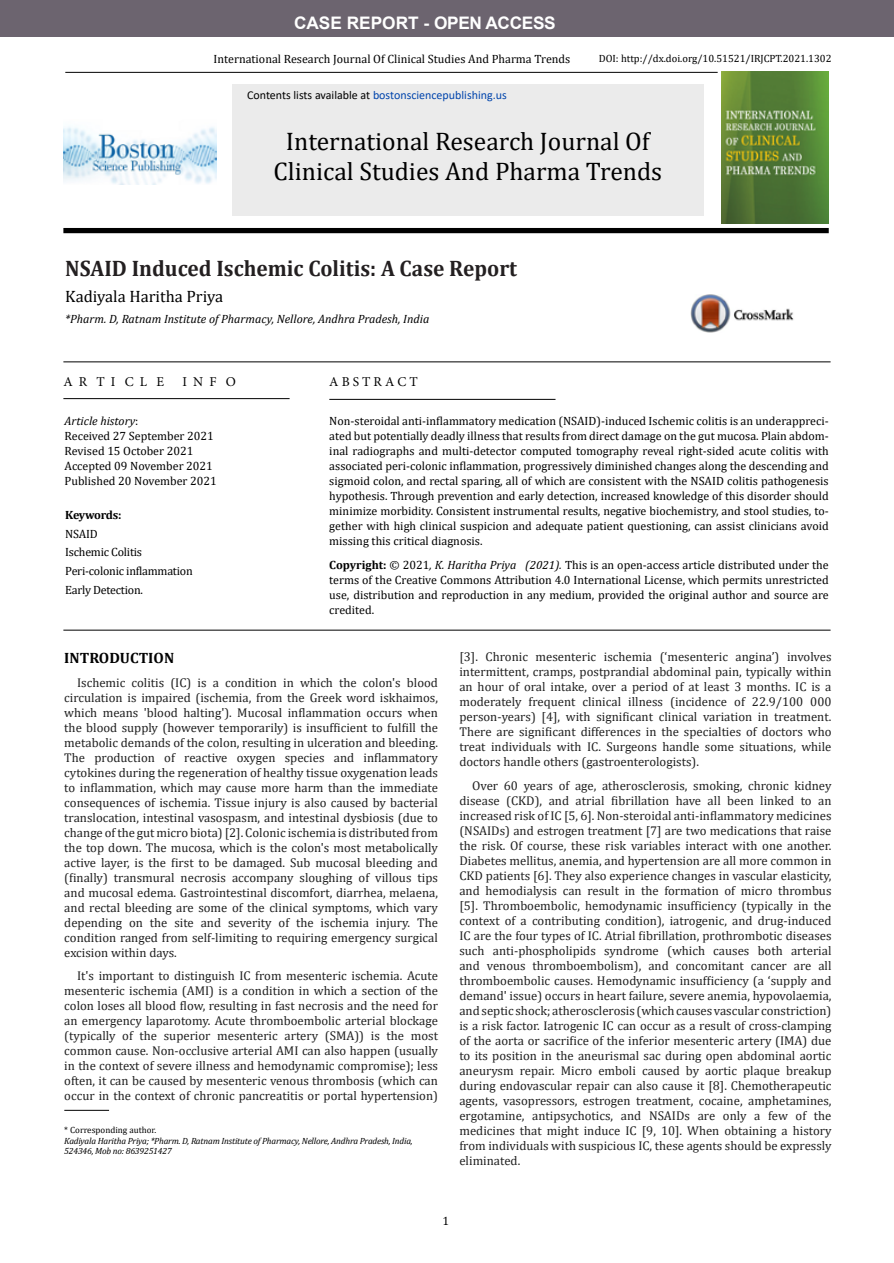
<style>
.page{position:relative;width:894px;height:1263px;background:#fff}
.page>*{position:absolute;margin:0;border:0;box-sizing:border-box;transform-origin:0 0}
.t1{font:25.5px/30.6px "Cambria";color:#000;text-align:center}
.t2{font:700 22.5px "Cambria";color:#231f20;scale:.95 1}
.t3{font:700 17.25px "Arial";color:#fff}
.t4{font:700 17.25px "Arial";letter-spacing:-.02em;color:#fff}
.t5{font:16.5px "Cambria";color:#000}
.t6{font:700 15px "Cambria";color:#000}
.t7{font:13.5px "Minion Pro";color:#000}
.t8{font:12.75px/15px "Cambria";color:#212121;text-align:justify}
.t9{font:12px/15px "Cambria";color:#000;text-align:justify}
.t10{font:italic 12px "Cambria";color:#000}
.t11{font:12px/18.6px "Cambria";letter-spacing:-.02em;color:#000}
.t12{font:12px "Calibri";color:#0044ac}
.t13{font:700 12px "Cambria";letter-spacing:-.035em;color:#000}
.t14{font:10.5px "Cambria";color:#000}
.t15{font:italic 9px/10.8px "Cambria";letter-spacing:-.02em;color:#000}
.t16{font:9px "Cambria";color:#000}
.s1{color:#000}
.s2{font-style:italic}
.s3{font-weight:700}
</style>
<div class="page">
<div style="left:1px;top:0;width:892px;height:37px;background:#6c646f"></div>
<div style="left:232px;top:84px;width:471px;height:131px;background:#ebebeb"></div>
<img style="left:721px;top:72px;width:107px;height:152px">
<img style="left:63px;top:126px;width:153px;height:59px">
<div style="left:63px;top:228px;width:765px;height:5px;background:#000"></div>
<hr style="left:64px;top:1110px;width:45px;height:1px;background:#000">
<img style="left:690px;top:295px;width:104px;height:38px">
<hr style="left:65px;top:72px;width:652px;height:1px;background:#000">
<hr style="left:63px;top:361px;width:767px;height:1px;background:#000">
<hr style="left:63px;top:630px;width:767px;height:1px;background:#000">
<hr style="left:63px;top:398px;width:226px;height:1px;background:#000">
<hr style="left:329px;top:399px;width:226px;height:1px;background:#000">
<h3 class="t3" style="left:294px;top:11px;width:263px">CASE REPORT - OPEN ACCESS</h3>
<p class="t9" style="left:213px;top:52px;width:358px">International Research Journal Of Clinical Studies And Pharma Trends</p>
<p class="t12" style="left:247px;top:86px;width:261px"><span class="s1">Contents lists available at</span> bostonsciencepublishing.us</p>
<h1 class="t1" style="left:273px;top:126px;width:390px">International Research Journal Of<br>Clinical Studies And Pharma Trends</h1>
<h3 class="t3" style="left:284px;top:11px;width:115px">RESEARCH A</h3>
<h3 class="t4" style="left:420px;top:11px;width:178px">ICLE - OPEN ACCESS</h3>
<p class="t14" style="left:598px;top:52px;width:234px">DOI: http://dx.doi.org/10.51521/IRJCPT.2021.1302</p>
<h2 class="t2" style="left:65px;top:252px;width:477px">NSAID Induced Ischemic Colitis: A Case Report</h2>
<p class="t5" style="left:65px;top:286px;width:159px">Kadiyala Haritha Priya</p>
<p class="t10" style="left:65px;top:310px;width:365px">*Pharm. D, Ratnam Institute of Pharmacy, Nellore, Andhra Pradesh, India</p>
<p class="t7" style="left:63px;top:373px;width:102px">A R T I C L E</p>
<p class="t7" style="left:182px;top:373px;width:55px">I N F O</p>
<p class="t9" style="left:65px;top:414px;width:154px;text-align:left"><span class="s2">Article history</span>:<br>Received 27 September 2021<br>Revised 15 October 2021<br>Accepted 09 November 2021<br>Published 20 November 2021</p>
<p class="t13" style="left:65px;top:506px;width:58px">Keywords:</p>
<p class="t11" style="left:65px;top:524px;width:129px">NSAID<br>Ischemic Colitis<br>Peri-colonic inflammation<br>Early Detection.</p>
<p class="t7" style="left:329px;top:373px;width:90px">A B S T R A C T</p>
<p class="t9" style="left:329px;top:414px;width:500px">Non-steroidal anti-inflammatory medication (NSAID)-induced Ischemic colitis is an underappreci&shy;ated but potentially deadly illness that results from direct damage on the gut mucosa. Plain abdom&shy;inal radiographs and multi-detector computed tomography reveal right-sided acute colitis with associated peri-colonic inflammation, progressively diminished changes along the descending and sigmoid colon, and rectal sparing, all of which are consistent with the NSAID colitis pathogenesis hypothesis. Through prevention and early detection, increased knowledge of this disorder should minimize morbidity. Consistent instrumental results, negative biochemistry, and stool studies, to&shy;gether with high clinical suspicion and adequate patient questioning, can assist clinicians avoid missing this critical diagnosis.</p>
<p class="t9" style="left:329px;top:557px;width:500px"><span class="s3">Copyright:</span> © 2021<span class="s2">, K. Haritha Priya (2021).</span> This is an open-access article distributed under the terms of the Creative Commons Attribution 4.0 International License, which permits unrestricted use, distribution and reproduction in any medium, provided the original author and source are credited.</p>
<p class="t6" style="left:64px;top:647px;width:111px">INTRODUCTION</p>
<p class="t8" style="left:64px;top:675px;width:375px;text-indent:13px">Ischemic colitis (IC) is a condition in which the colon's blood circulation is impaired (ischemia, from the Greek word iskhaimos, which means 'blood halting'). Mucosal inflammation occurs when the blood supply (however temporarily) is insufficient to fulfill the metabolic demands of the colon, resulting in ulceration and bleeding.<br>The production of reactive oxygen species and inflammatory cytokines during the regeneration of healthy tissue oxygenation leads to inflammation, which may cause more harm than the immediate consequences of ischemia. Tissue injury is also caused by bacterial translocation, intestinal vasospasm, and intestinal dysbiosis (due to change of the gut micro biota) [2]. Colonic ischemia is distributed from the top down. The mucosa, which is the colon's most metabolically active layer, is the first to be damaged. Sub mucosal bleeding and (finally) transmural necrosis accompany sloughing of villous tips and mucosal edema. Gastrointestinal discomfort, diarrhea, melaena, and rectal bleeding are some of the clinical symptoms, which vary depending on the site and severity of the ischemia injury. The condition ranged from self-limiting to requiring emergency surgical excision within days.</p>
<p class="t8" style="left:64px;top:968px;width:375px;text-indent:13px">It's important to distinguish IC from mesenteric ischemia. Acute mesenteric ischemia (AMI) is a condition in which a section of the colon loses all blood flow, resulting in fast necrosis and the need for an emergency laparotomy. Acute thromboembolic arterial blockage (typically of the superior mesenteric artery (SMA)) is the most common cause. Non-occlusive arterial AMI can also happen (usually in the context of severe illness and hemodynamic compromise); less often, it can be caused by mesenteric venous thrombosis (which can occur in the context of chronic pancreatitis or portal hypertension)</p>
<p class="t16" style="left:64px;top:1124px;width:93px">* Corresponding author.</p>
<p class="t15" style="left:64px;top:1134px;width:350px">Kadiyala Haritha Priya; *Pharm. D, Ratnam Institute of Pharmacy, Nellore, Andhra Pradesh, India,<br>524346, Mob no: 8639251427</p>
<p class="t8" style="left:459px;top:649px;width:373px">[3]. Chronic mesenteric ischemia (‘mesenteric angina’) involves intermittent, cramps, postprandial abdominal pain, typically within an hour of oral intake, over a period of at least 3 months. IC is a moderately frequent clinical illness (incidence of 22.9/100 000 person-years) [4], with significant clinical variation in treatment.<br>There are significant differences in the specialties of doctors who treat individuals with IC. Surgeons handle some situations, while doctors handle others (gastroenterologists).</p>
<p class="t8" style="left:459px;top:778px;width:373px;text-indent:13px">Over 60 years of age, atherosclerosis, smoking, chronic kidney disease (CKD), and atrial fibrillation have all been linked to an increased risk of IC [5, 6]. Non-steroidal anti-inflammatory medicines (NSAIDs) and estrogen treatment [7] are two medications that raise the risk. Of course, these risk variables interact with one another.<br>Diabetes mellitus, anemia, and hypertension are all more common in CKD patients [6]. They also experience changes in vascular elasticity, and hemodialysis can result in the formation of micro thrombus [5]. Thromboembolic, hemodynamic insufficiency (typically in the context of a contributing condition), iatrogenic, and drug-induced IC are the four types of IC. Atrial fibrillation, prothrombotic diseases such anti-phospholipids syndrome (which causes both arterial and venous thromboembolism), and concomitant cancer are all thromboembolic causes. Hemodynamic insufficiency (a ‘supply and demand' issue) occurs in heart failure, severe anemia, hypovolaemia, and septic shock; atherosclerosis (which causes vascular constriction) is a risk factor. Iatrogenic IC can occur as a result of cross-clamping of the aorta or sacrifice of the inferior mesenteric artery (IMA) due to its position in the aneurismal sac during open abdominal aortic aneurysm repair. Micro emboli caused by aortic plaque breakup during endovascular repair can also cause it [8]. Chemotherapeutic agents, vasopressors, estrogen treatment, cocaine, amphetamines, ergotamine, antipsychotics, and NSAIDs are only a few of the medicines that might induce IC [9, 10]. When obtaining a history from individuals with suspicious IC, these agents should be expressly eliminated.</p>
<p class="t9" style="left:442px;top:1213px;width:8px">1</p>
</div>
